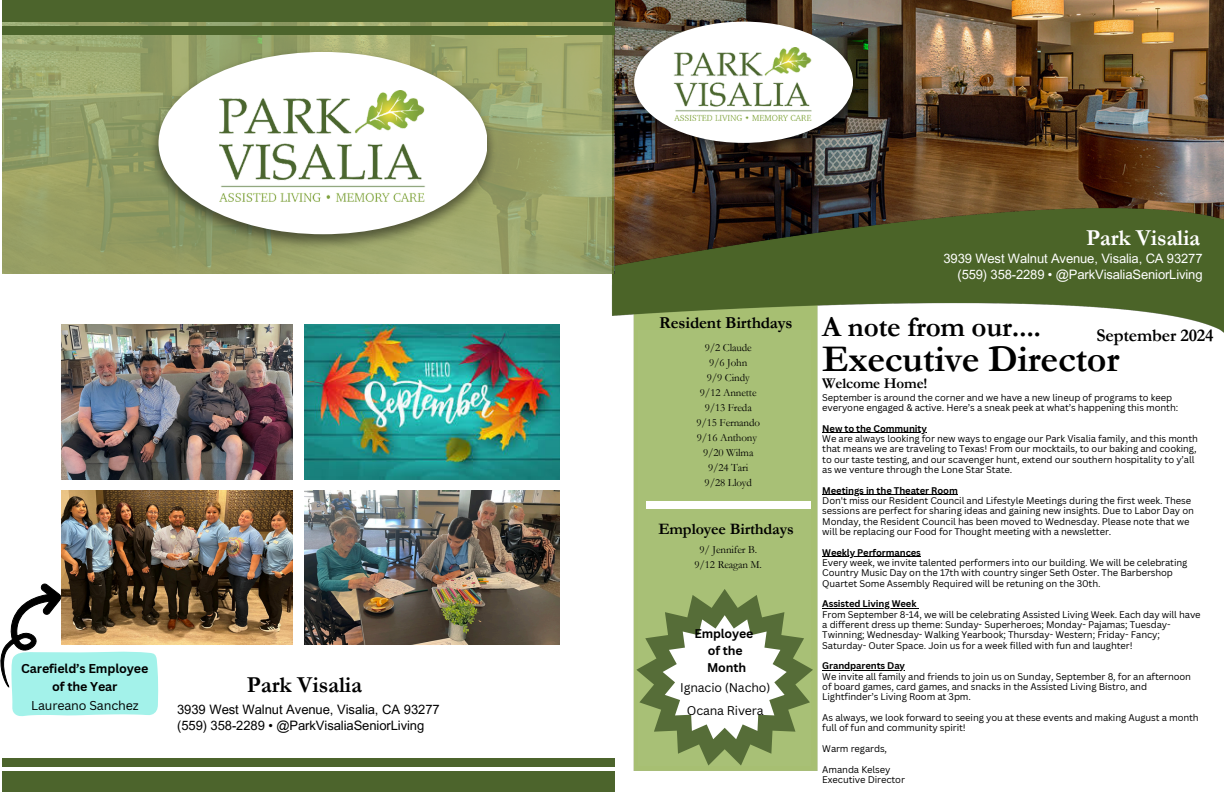
<style>
.page{position:relative;width:1224px;height:792px;background:#fff}
.page>*{position:absolute;margin:0;border:0;box-sizing:border-box;transform-origin:0 0}
.t1{font:700 38px "Garamond";letter-spacing:-.01em;color:#000}
.t2{font:700 29px "Garamond";letter-spacing:-.01em;color:#000}
.t3{font:700 23px "Garamond";letter-spacing:-.01em;color:#fff}
.t4{font:700 23px "Garamond";letter-spacing:-.005em;color:#000}
.t5{font:700 18px "Garamond";letter-spacing:-.01em;color:#000}
.t6{font:700 16.8px "Garamond";letter-spacing:-.01em;color:#000}
.t7{font:700 16px "Garamond";letter-spacing:-.01em;color:#000}
.t8{font:700 15px "Garamond";letter-spacing:-.01em;color:#000}
.t9{font:13px/15.8px "Arial MT Pro";letter-spacing:-.01em;color:#fff;text-align:right}
.t10{font:13px/15.8px "Arial MT Pro";letter-spacing:-.005em;color:#000}
.t11{font:700 12.5px/17.2px "Canva Sans";letter-spacing:-.01em;color:#000;text-align:center}
.t12{font:12.5px "Canva Sans";letter-spacing:-.01em;color:#000}
.t13{font:12.3px/22.5px "Canva Sans";letter-spacing:-.01em;color:#000;text-align:center}
.t14{font:700 12.3px/16.9px "Canva Sans";letter-spacing:-.01em;color:#000;text-align:center}
.t15{font:11px/15px "Garamond";letter-spacing:-.01em;color:#000;text-align:center}
.t16{font:9.4px/10.3px "Canva Sans";letter-spacing:-.01em;color:#000}
.t17{font:700 9.4px "Canva Sans";letter-spacing:-.01em;color:#000}
</style>
<div class="page">
<img style="left:614px;top:0;width:610px;height:204px">
<img style="left:611px;top:204px;width:613px;height:571px">
<img style="left:619px;top:13px;width:249px;height:151px">
<div style="left:634px;top:22px;width:219px;height:121px;background:#fff;border-radius:50%"></div>
<img style="left:673px;top:47px;width:139px;height:74px">
<div style="left:638px;top:330px;width:173px;height:436px;background:#a8c076"></div>
<svg style="left:2px;top:22px;width:612px;height:252px;background:#99a36a"></svg>
<div style="left:2px;top:0;width:612px;height:22px;background:#4c642c"></div>
<div style="left:2px;top:26px;width:612px;height:8px;background:#4c642c"></div>
<div style="left:2px;top:771px;width:612px;height:21px;background:#4c642c"></div>
<div style="left:2px;top:758px;width:612px;height:9px;background:#4c642c"></div>
<img style="left:144px;top:43px;width:359px;height:212px">
<div style="left:159px;top:52px;width:328px;height:182px;background:#fff;border-radius:50%"></div>
<img style="left:219px;top:91px;width:206px;height:111px">
<img style="left:61px;top:490px;width:232px;height:154px">
<img style="left:305px;top:325px;width:255px;height:154px">
<img style="left:305px;top:490px;width:255px;height:155px">
<img style="left:61px;top:325px;width:232px;height:154px">
<div style="left:646px;top:502px;width:165px;height:7px;background:#fff"></div>
<svg style="left:0;top:584px;width:158px;height:132px"></svg>
<hr style="left:822px;top:432px;width:105px;height:1px;background:#000">
<hr style="left:822px;top:494px;width:136px;height:1px;background:#000">
<hr style="left:822px;top:556px;width:99px;height:1px;background:#000">
<hr style="left:822px;top:608px;width:94px;height:1px;background:#000">
<hr style="left:822px;top:670px;width:83px;height:1px;background:#000">
<svg style="left:636px;top:589px;width:177px;height:177px"></svg>
<h3 class="t11" style="left:21px;top:660px;width:129px">Carefield’s Employee of the Year</h3>
<h3 class="t12" style="left:31px;top:697px;width:109px">Laureano Sanchez</h3>
<h5 class="t4" style="left:247px;top:673px;width:117px">Park Visalia</h5>
<h6 class="t10" style="left:177px;top:703px;width:264px">3939 West Walnut Avenue, Visalia, CA 93277 (559) 358-2289 • @ParkVisaliaSeniorLiving</h6>
<p class="t6" style="left:659px;top:313px;width:135px">Resident Birthdays</p>
<p class="t15" style="left:696px;top:340px;width:65px">9/2 Claude<br>9/6 John<br>9/9 Cindy<br>9/12 Annette<br>9/13 Freda<br>9/15 Fernando<br>9/16 Anthony<br>9/20 Wilma<br>9/24 Tari<br>9/28 Lloyd</p>
<p class="t7" style="left:658px;top:521px;width:137px">Employee Birthdays</p>
<p class="t15" style="left:695px;top:542px;width:69px">9/ Jennifer B.<br>9/12 Reagan M.</p>
<p class="t14" style="left:694px;top:625px;width:61px">Employee of the<br>Month</p>
<p class="t13" style="left:680px;top:676px;width:92px">Ignacio (Nacho)<br>Ocana Rivera</p>
<h2 class="t3" style="left:1086px;top:225px;width:116px">Park Visalia</h2>
<h5 class="t9" style="left:944px;top:252px;width:261px">3939 West Walnut Avenue, Visalia, CA 93277 (559) 358-2289 • @ParkVisaliaSeniorLiving</h5>
<h4 class="t2" style="left:822px;top:311px;width:220px">A note from our....</h4>
<h6 class="t5" style="left:1096px;top:325px;width:119px">September 2024</h6>
<h4 class="t1" style="left:822px;top:338px;width:299px">Executive Director</h4>
<p class="t8" style="left:822px;top:375px;width:107px">Welcome Home!</p>
<h1 class="t16" style="left:822px;top:392px;width:357px">September is around the corner and we have a new lineup of programs to keep everyone engaged &amp; active. Here’s a sneak peek at what’s happening this month:</h1>
<h3 class="t17" style="left:822px;top:422px;width:106px">New to the Community</h3>
<h4 class="t16" style="left:822px;top:433px;width:377px">We are always looking for new ways to engage our Park Visalia family, and this month that means we are traveling to Texas! From our mocktails, to our baking and cooking, to our taste testing, and our scavenger hunt, extend our southern hospitality to y’all as we venture through the Lone Star State.</h4>
<p class="t17" style="left:822px;top:484px;width:137px">Meetings in the Theater Room</p>
<p class="t16" style="left:822px;top:495px;width:373px">Don't miss our Resident Council and Lifestyle Meetings during the first week. These sessions are perfect for sharing ideas and gaining new insights. Due to Labor Day on Monday, the Resident Council has been moved to Wednesday. Please note that we will be replacing our Food for Thought meeting with a newsletter.</p>
<p class="t17" style="left:822px;top:546px;width:100px">Weekly Performances</p>
<p class="t16" style="left:822px;top:557px;width:367px">Every week, we invite talented performers into our building. We will be celebrating<br>Country Music Day on the 17th with country singer Seth Oster. The Barbershop<br>Quartet Some Assembly Required will be retuning on the 30th.</p>
<p class="t17" style="left:822px;top:597px;width:96px">Assisted Living Week</p>
<p class="t16" style="left:822px;top:609px;width:380px">From September 8-14, we will be celebrating Assisted Living Week. Each day will have a different dress up theme: Sunday- Superheroes; Monday- Pajamas; Tuesday-Twinning; Wednesday- Walking Yearbook; Thursday- Western; Friday- Fancy; Saturday- Outer Space. Join us for a week filled with fun and laughter!</p>
<p class="t17" style="left:822px;top:659px;width:84px">Grandparents Day</p>
<p class="t16" style="left:822px;top:671px;width:370px">We invite all family and friends to join us on Sunday, September 8, for an afternoon of board games, card games, and snacks in the Assisted Living Bistro, and<br>Lightfinder’s Living Room at 3pm.</p>
<p class="t16" style="left:822px;top:712px;width:378px">As always, we look forward to seeing you at these events and making August a month full of fun and community spirit!</p>
<p class="t16" style="left:822px;top:743px;width:66px">Warm regards,</p>
<p class="t16" style="left:822px;top:764px;width:70px">Amanda Kelsey</p>
<p class="t16" style="left:822px;top:774px;width:84px">Executive Director</p>
</div>
